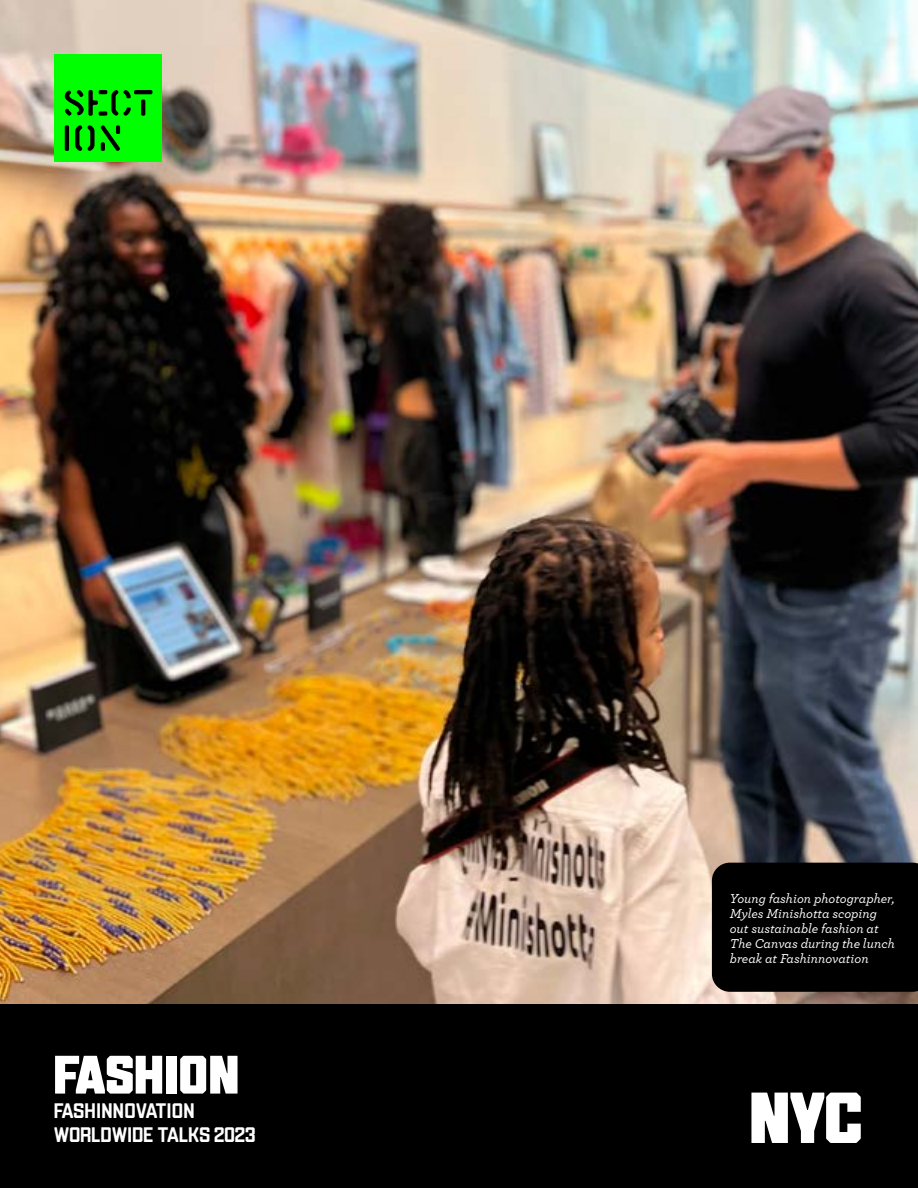
<style>
.page{position:relative;width:918px;height:1188px;background:#fff}
.page>*{position:absolute;margin:0;border:0;box-sizing:border-box;transform-origin:0 0}
.t1{font:900 72px "Labour";color:#fff}
.t2{font:900 54px "Labour";letter-spacing:.025em;color:#fff}
.t3{font:700 21px/24px "Labour";letter-spacing:.02em;color:#fff}
.t4{font:italic 500 13.5px/15px "Archer";color:#fff}
</style>
<div class="page">
<img style="left:0;top:0;width:918px;height:1004px">
<div style="left:54px;top:54px;width:108px;height:108px;background:#0f0"></div>
<svg style="left:64px;top:90px;width:67px;height:26px"></svg>
<hr style="left:134px;top:90px;width:18px;height:4px;background:#000;border-radius:2px">
<svg style="left:141px;top:99px;width:4px;height:17px"></svg>
<hr style="left:65px;top:125px;width:4px;height:26px;background:#000;border-radius:2px">
<svg style="left:75px;top:125px;width:45px;height:26px"></svg>
<div style="left:0;top:1004px;width:918px;height:184px;background:#000"></div>
<div style="left:712px;top:863px;width:206px;height:129px;background:#000"></div>
<h2 class="t2" style="left:54px;top:1049px;width:186px">FASHION</h2>
<h3 class="t3" style="left:54px;top:1099px;width:203px">FASHINNOVATION<br>WORLDWIDE TALKS 2023</h3>
<p class="t4" style="left:730px;top:890px;width:166px">Young fashion photographer,<br>Myles Minishotta scoping out sustainable fashion at<br>The Canvas during the lunch break at Fashinnovation</p>
<h1 class="t1" style="left:750px;top:1083px;width:114px">NYC</h1>
</div>
